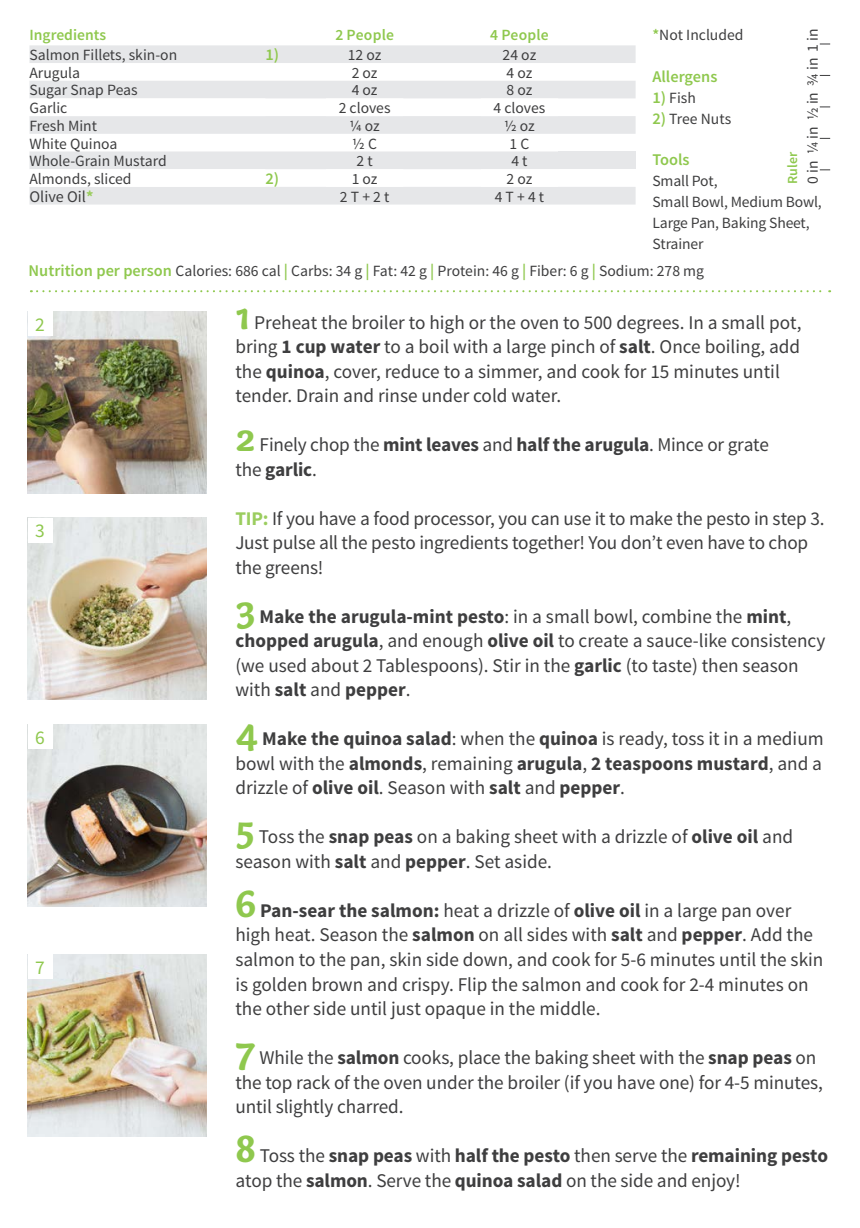
<style>
.page{position:relative;width:860px;height:1228px;background:#fff}
.page>*{position:absolute;margin:0;border:0;box-sizing:border-box;transform-origin:0 0}
.t1{font:19.43px/24.5px "Source Sans Pro";color:#3e3e3f}
.t2{font:19.43px "Source Sans Pro";color:#8fc84e}
.t3{font:600 16.28px "Source Sans Pro";color:#8fc84e}
.t4{font:16.28px "Source Sans Pro";color:#3e3e3f}
.t5{font:15.58px/20.8px "Source Sans Pro";color:#3e3e3f}
.t6{font:600 15.58px "Source Sans Pro";color:#8fc84e}
.t7{font:600 13.83px "Source Sans Pro";color:#8fc84e}
.s1{font-weight:700;color:#9bcd5f}
.s2{font-weight:600;color:#8fc84e}
.s3{font-weight:600;font-size:16.28px;color:#8fc84e}
.s4{font-family:"Capucine Basic";font-weight:700;font-size:40.77px;color:#8fc84e}
.s5{font-weight:700}
.s6{font-family:"Capucine Basic";font-weight:700;font-size:41.12px;color:#8fc84e}
</style>
<div class="page">
<div style="left:788px;top:377px;width:25px;height:25px;border:1px solid #fff;border-radius:50%"></div>
<div style="left:788px;top:770px;width:25px;height:25px;border:1px solid #fff;border-radius:50%"></div>
<img style="left:28px;top:954px;width:178px;height:181px">
<img style="left:28px;top:311px;width:178px;height:182px">
<img style="left:28px;top:518px;width:178px;height:182px">
<img style="left:28px;top:724px;width:178px;height:182px">
<div style="left:28px;top:311px;width:24px;height:25px;background:#fff"></div>
<div style="left:28px;top:518px;width:24px;height:24px;background:#fff"></div>
<div style="left:28px;top:724px;width:24px;height:24px;background:#fff"></div>
<div style="left:28px;top:953px;width:24px;height:25px;background:#fff"></div>
<svg style="left:31px;top:290px;width:799px;height:2px"></svg>
<svg style="left:29px;top:45px;width:606px;height:159px;fill:#e6e7e9"></svg>
<svg style="left:29px;top:98px;width:529px;height:89px"></svg>
<div style="left:558px;top:151px;width:77px;height:18px;background:#e6e7e9"></div>
<p class="t6" style="left:29px;top:25px;width:78px">Ingredients</p>
<p class="t6" style="left:335px;top:25px;width:60px">2 People</p>
<p class="t6" style="left:490px;top:25px;width:60px">4 People</p>
<p class="t5" style="left:29px;top:45px;width:149px">Salmon Fillets, skin-on</p>
<p class="t3" style="left:265px;top:45px;width:15px">1)</p>
<p class="t5" style="left:348px;top:45px;width:35px">12 oz</p>
<p class="t5" style="left:502px;top:45px;width:35px">24 oz</p>
<p class="t5" style="left:29px;top:62px;width:52px">Arugula</p>
<p class="t5" style="left:351px;top:62px;width:27px">2 oz</p>
<p class="t5" style="left:506px;top:62px;width:27px">4 oz</p>
<p class="t5" style="left:29px;top:80px;width:110px">Sugar Snap Peas</p>
<p class="t5" style="left:351px;top:80px;width:27px">4 oz</p>
<p class="t5" style="left:506px;top:80px;width:27px">8 oz</p>
<p class="t5" style="left:29px;top:98px;width:39px">Garlic</p>
<p class="t5" style="left:338px;top:98px;width:53px">2 cloves</p>
<p class="t5" style="left:493px;top:98px;width:53px">4 cloves</p>
<p class="t5" style="left:29px;top:115px;width:69px">Fresh Mint</p>
<p class="t5" style="left:349px;top:115px;width:32px">¼ oz</p>
<p class="t5" style="left:504px;top:115px;width:32px">½ oz</p>
<p class="t5" style="left:29px;top:133px;width:89px">White Quinoa</p>
<p class="t5" style="left:352px;top:133px;width:26px">½ C</p>
<p class="t5" style="left:509px;top:133px;width:21px">1 C</p>
<p class="t5" style="left:29px;top:151px;width:139px">Whole-Grain Mustard</p>
<p class="t5" style="left:356px;top:151px;width:18px">2 t</p>
<p class="t5" style="left:511px;top:151px;width:18px">4 t</p>
<p class="t5" style="left:29px;top:168px;width:104px">Almonds, sliced</p>
<p class="t3" style="left:265px;top:168px;width:15px">2)</p>
<p class="t5" style="left:351px;top:168px;width:27px">1 oz</p>
<p class="t5" style="left:506px;top:168px;width:27px">2 oz</p>
<p class="t4" style="left:29px;top:186px;width:65px">Olive Oil<span class="s1">*</span></p>
<p class="t5" style="left:340px;top:186px;width:51px">2 T + 2 t</p>
<p class="t5" style="left:494px;top:186px;width:51px">4 T + 4 t</p>
<p class="t5" style="left:652px;top:25px;width:93px"><span class="s2">*</span>Not Included</p>
<p class="t3" style="left:652px;top:66px;width:66px">Allergens</p>
<p class="t5" style="left:652px;top:87px;width:45px"><span class="s3">1)</span> Fish</p>
<p class="t5" style="left:652px;top:108px;width:80px"><span class="s3">2)</span> Tree Nuts</p>
<p class="t3" style="left:652px;top:150px;width:39px">Tools</p>
<p class="t5" style="left:652px;top:171px;width:171px">Small Pot,<br>Small Bowl, Medium Bowl,<br>Large Pan, Baking Sheet,<br>Strainer</p>
<p class="t5" style="left:802px;top:184px;width:157px;rotate:-90deg">0 in ¼ in ½ in ¾ in 1 in</p>
<p class="t7" style="left:783px;top:184px;width:33px;rotate:-90deg">Ruler</p>
<p class="t5" style="left:29px;top:260px;width:676px"><span class="s3">Nutrition per person</span> Calories: 686 cal <span class="s3">|</span> Carbs: 34 g <span class="s3">|</span> Fat: 42 g <span class="s3">|</span> Protein: 46 g <span class="s3">|</span> Fiber: 6 g <span class="s3">|</span> Sodium: 278 mg</p>
<p class="t2" style="left:35px;top:312px;width:11px">2</p>
<p class="t2" style="left:35px;top:519px;width:11px">3</p>
<p class="t2" style="left:35px;top:725px;width:11px">6</p>
<p class="t2" style="left:35px;top:955px;width:11px">7</p>
<p class="t1" style="left:235px;top:310px;width:567px"><span class="s4">1</span> Preheat the broiler to high or the oven to 500 degrees. In a small pot, bring <span class="s5">1 cup water</span> to a boil with a large pinch of <span class="s5">salt</span>. Once boiling, add the <span class="s5">quinoa</span>, cover, reduce to a simmer, and cook for 15 minutes until tender. Drain and rinse under cold water.</p>
<p class="t1" style="left:235px;top:433px;width:535px"><span class="s6">2</span> Finely chop the <span class="s5">mint leaves</span> and <span class="s5">half the arugula</span>. Mince or grate the <span class="s5">garlic</span>.</p>
<p class="t1" style="left:235px;top:506px;width:590px"><span class="s1">TIP:</span> If you have a food processor, you can use it to make the pesto in step 3.<br>Just pulse all the pesto ingredients together! You don’t even have to chop the greens!</p>
<p class="t1" style="left:235px;top:604px;width:591px"><span class="s6">3</span> <span class="s5">Make the arugula-mint pesto</span>: in a small bowl, combine the <span class="s5">mint</span>, <span class="s5">chopped arugula</span>, and enough <span class="s5">olive oil</span> to create a sauce-like consistency (we used about 2 Tablespoons). Stir in the <span class="s5">garlic</span> (to taste) then season with <span class="s5">salt</span> and <span class="s5">pepper</span>.</p>
<p class="t1" style="left:235px;top:727px;width:589px;text-align:justify"><span class="s6">4</span> <span class="s5">Make the quinoa salad</span>: when the <span class="s5">quinoa</span> is ready, toss it in a medium bowl with the <span class="s5">almonds</span>, remaining <span class="s5">arugula</span>, <span class="s5">2 teaspoons mustard</span>, and a drizzle of <span class="s5">olive oil</span>. Season with <span class="s5">salt</span> and <span class="s5">pepper</span>.</p>
<p class="t1" style="left:235px;top:825px;width:559px"><span class="s6">5</span> Toss the <span class="s5">snap peas</span> on a baking sheet with a drizzle of <span class="s5">olive oil</span> and season with <span class="s5">salt</span> and <span class="s5">pepper</span>. Set aside.</p>
<p class="t1" style="left:235px;top:898px;width:589px"><span class="s6">6</span> <span class="s5">Pan-sear the salmon:</span> heat a drizzle of <span class="s5">olive oil</span> in a large pan over high heat. Season the <span class="s5">salmon</span> on all sides with <span class="s5">salt</span> and <span class="s5">pepper</span>. Add the salmon to the pan, skin side down, and cook for 5-6 minutes until the skin is golden brown and crispy. Flip the salmon and cook for 2-4 minutes on the other side until just opaque in the middle.</p>
<p class="t1" style="left:235px;top:1045px;width:589px"><span class="s6">7</span> While the <span class="s5">salmon</span> cooks, place the baking sheet with the <span class="s5">snap peas</span> on the top rack of the oven under the broiler (if you have one) for 4-5 minutes, until slightly charred.</p>
<p class="t1" style="left:235px;top:1143px;width:594px"><span class="s6">8</span> Toss the <span class="s5">snap peas</span> with <span class="s5">half the pesto</span> then serve the <span class="s5">remaining pesto </span>atop the <span class="s5">salmon</span>. Serve the <span class="s5">quinoa salad</span> on the side and enjoy!</p>
</div>
